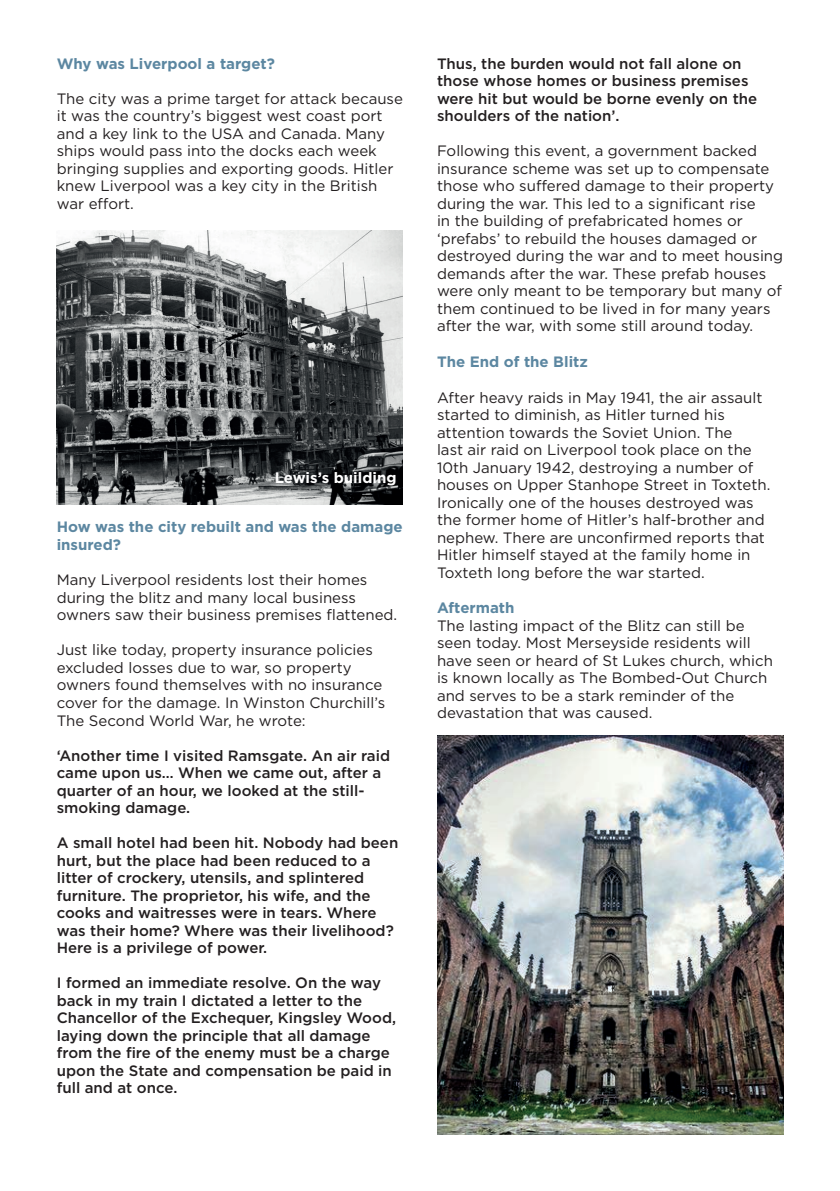
<style>
.page{position:relative;width:840px;height:1191px;background:#fff}
.page>*{position:absolute;margin:0;border:0;box-sizing:border-box;transform-origin:0 0}
.t1{font:15px/17.6px "Gotham";color:#231f20}
.t2{font:500 15px/17.6px "Gotham";color:#231f20}
.t3{font:700 15px/18px "Gotham";color:#5c87a1}
.t4{font:700 15px "Gotham";color:#fff}
</style>
<div class="page">
<img style="left:437px;top:735px;width:345px;height:399px">
<img style="left:57px;top:231px;width:346px;height:273px">
<p class="t3" style="left:57px;top:54px;width:220px">Why was Liverpool a target?</p>
<p class="t1" style="left:57px;top:89px;width:347px">The city was a prime target for attack because it was the country’s biggest west coast port and a key link to the USA and Canada. Many ships would pass into the docks each week bringing supplies and exporting goods. Hitler knew Liverpool was a key city in the British war effort.</p>
<p class="t4" style="left:274px;top:468px;width:123px">Lewis’s building</p>
<p class="t3" style="left:57px;top:518px;width:347px">How was the city rebuilt and was the damage insured?</p>
<p class="t1" style="left:57px;top:571px;width:342px">Many Liverpool residents lost their homes during the blitz and many local business owners saw their business premises flattened.</p>
<p class="t1" style="left:57px;top:641px;width:330px">Just like today, property insurance policies excluded losses due to war, so property owners found themselves with no insurance cover for the damage. In Winston Churchill’s The Second World War, he wrote:</p>
<p class="t2" style="left:57px;top:746px;width:335px">‘Another time I visited Ramsgate. An air raid came upon us… When we came out, after a quarter of an hour, we looked at the still&shy;smoking damage.</p>
<p class="t2" style="left:57px;top:833px;width:343px">A small hotel had been hit. Nobody had been hurt, but the place had been reduced to a litter of crockery, utensils, and splintered furniture. The proprietor, his wife, and the cooks and waitresses were in tears. Where was their home? Where was their livelihood?<br>Here is a privilege of power.</p>
<p class="t2" style="left:57px;top:973px;width:341px">I formed an immediate resolve. On the way back in my train I dictated a letter to the Chancellor of the Exchequer, Kingsley Wood, laying down the principle that all damage from the fire of the enemy must be a charge upon the State and compensation be paid in full and at once.</p>
<p class="t2" style="left:437px;top:55px;width:321px">Thus, the burden would not fall alone on those whose homes or business premises were hit but would be borne evenly on the shoulders of the nation’.</p>
<p class="t1" style="left:437px;top:142px;width:347px">Following this event, a government backed insurance scheme was set up to compensate those who suffered damage to their property during the war. This led to a significant rise<br>in the building of prefabricated homes or ‘prefabs’ to rebuild the houses damaged or destroyed during the war and to meet housing demands after the war. These prefab houses were only meant to be temporary but many of them continued to be lived in for many years after the war, with some still around today.</p>
<p class="t3" style="left:437px;top:353px;width:152px">The End of the Blitz</p>
<p class="t1" style="left:437px;top:388px;width:335px">After heavy raids in May 1941, the air assault started to diminish, as Hitler turned his attention towards the Soviet Union. The<br>last air raid on Liverpool took place on the 10th January 1942, destroying a number of houses on Upper Stanhope Street in Toxteth.<br>Ironically one of the houses destroyed was the former home of Hitler’s half-brother and nephew. There are unconfirmed reports that Hitler himself stayed at the family home in Toxteth long before the war started.</p>
<p class="t3" style="left:437px;top:599px;width:79px">Aftermath</p>
<p class="t1" style="left:437px;top:616px;width:337px">The lasting impact of the Blitz can still be seen today. Most Merseyside residents will have seen or heard of St Lukes church, which is known locally as The Bombed-Out Church and serves to be a stark reminder of the devastation that was caused.</p>
</div>
